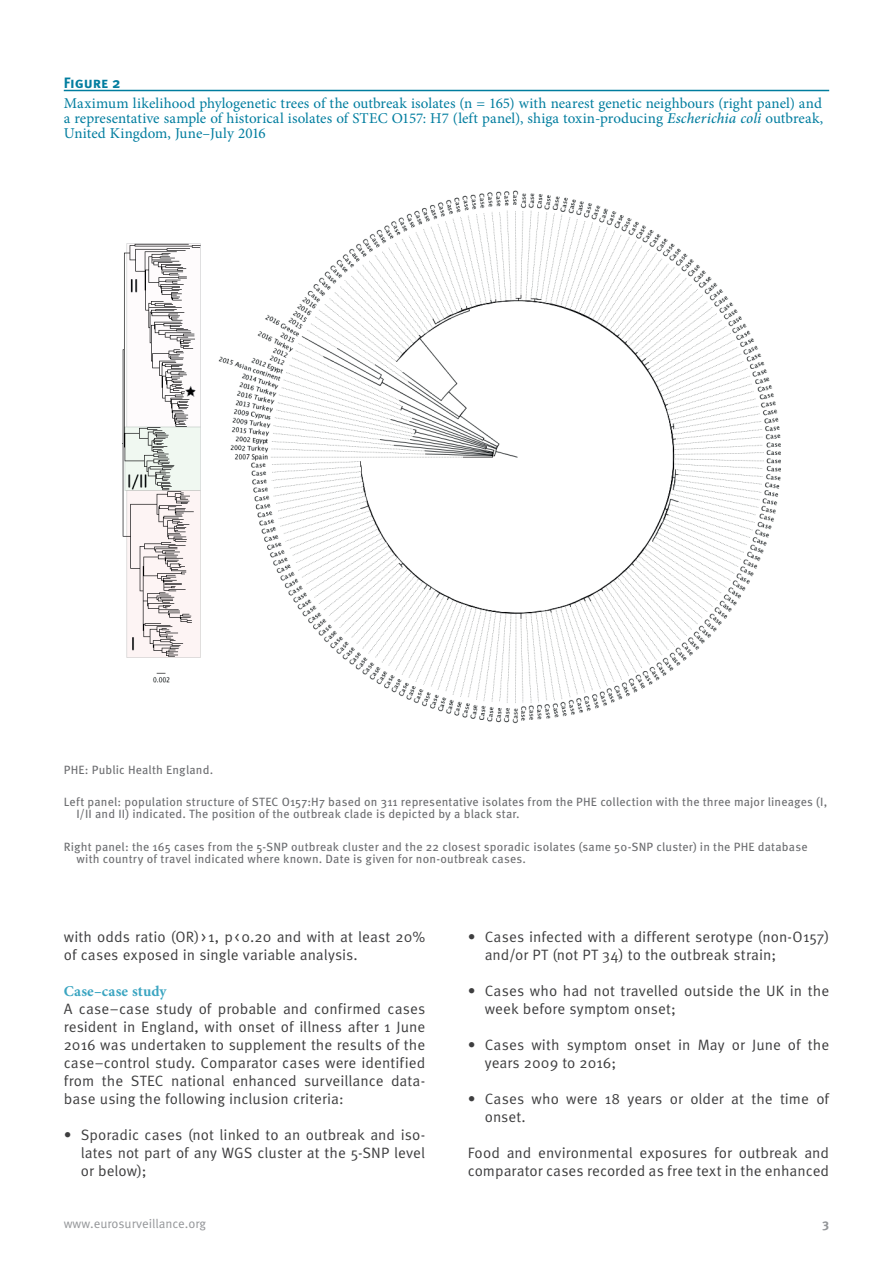
<style>
.page{position:relative;width:893px;height:1263px;background:#fff}
.page>*{position:absolute;margin:0;border:0;box-sizing:border-box;transform-origin:0 0}
.t1{font:15px/18px "Meta Pro";letter-spacing:.005em;color:#3e3e3f}
.t2{font:15px/15px "Minion Pro";color:#007d9f;text-align:justify}
.t3{font:700 15px "Minion Pro";letter-spacing:.01em;color:#3ba5c1}
.t4{font:700 15px "Meta Pro";letter-spacing:-.005em;color:#007d9f}
.t5{font:12.75px "Meta Pro";color:#939598}
.t6{font:700 12.75px "Meta Pro";color:#939598}
.t7{font:12px/12px "Meta Pro";letter-spacing:.015em;color:#6c6d70}
.s1{font-weight:500;font-style:italic}
</style>
<div class="page">
<hr style="left:64px;top:90px;width:765px;height:1px;background:#007d9f">
<img style="left:122px;top:190px;width:659px;height:534px">
<p class="t4" style="left:64px;top:73px;width:58px">Figure 2</p>
<p class="t2" style="left:64px;top:96px;width:761px">Maximum likelihood phylogenetic trees of the outbreak isolates (n = 165) with nearest genetic neighbours (right panel) and a representative sample of historical isolates of STEC O157: H7 (left panel), shiga toxin-producing <span class="s1">Escherichia coli</span> outbreak, United Kingdom, June–July 2016</p>
<p class="t7" style="left:64px;top:764px;width:151px">PHE: Public Health England.</p>
<p class="t7" style="left:77px;top:796px;width:752px;text-indent:-13px">Left panel: population structure of STEC O157:H7 based on 311 representative isolates from the PHE collection with the three major lineages (I,<br>I/II and II) indicated. The position of the outbreak clade is depicted by a black star.</p>
<p class="t7" style="left:77px;top:841px;width:732px;text-indent:-13px">Right panel: the 165 cases from the 5-SNP outbreak cluster and the 22 closest sporadic isolates (same 50-SNP cluster) in the PHE database with country of travel indicated where known. Date is given for non-outbreak cases.</p>
<p class="t1" style="left:64px;top:928px;width:363px">with odds ratio (OR)&gt; 1, p&lt;0.20 and with at least 20% of cases exposed in single variable analysis.</p>
<p class="t3" style="left:64px;top:980px;width:104px">Case–case study</p>
<p class="t1" style="left:64px;top:1000px;width:363px;text-align:justify">A case–case study of probable and confirmed cases resident in England, with onset of illness after 1 June 2016 was undertaken to supplement the results of the case–control study. Comparator cases were identified from the STEC national enhanced surveillance data&shy;base using the following inclusion criteria:</p>
<p class="t1" style="left:81px;top:1126px;width:346px;text-align:justify;text-indent:-17px">• Sporadic cases (not linked to an outbreak and iso&shy;lates not part of any WGS cluster at the 5-SNP level or below);</p>
<p class="t1" style="left:485px;top:928px;width:346px;text-indent:-17px">• Cases infected with a different serotype (non-O157) and/or PT (not PT 34) to the outbreak strain;</p>
<p class="t1" style="left:485px;top:982px;width:346px;text-indent:-17px">• Cases who had not travelled outside the UK in the week before symptom onset;</p>
<p class="t1" style="left:485px;top:1036px;width:346px;text-indent:-17px">• Cases with symptom onset in May or June of the years 2009 to 2016;</p>
<p class="t1" style="left:485px;top:1090px;width:346px;text-indent:-17px">• Cases who were 18 years or older at the time of onset.</p>
<p class="t1" style="left:468px;top:1144px;width:363px">Food and environmental exposures for outbreak and comparator cases recorded as free text in the enhanced</p>
<p class="t5" style="left:64px;top:1215px;width:144px">www.eurosurveillance.org</p>
<p class="t6" style="left:822px;top:1215px;width:8px">3</p>
</div>
